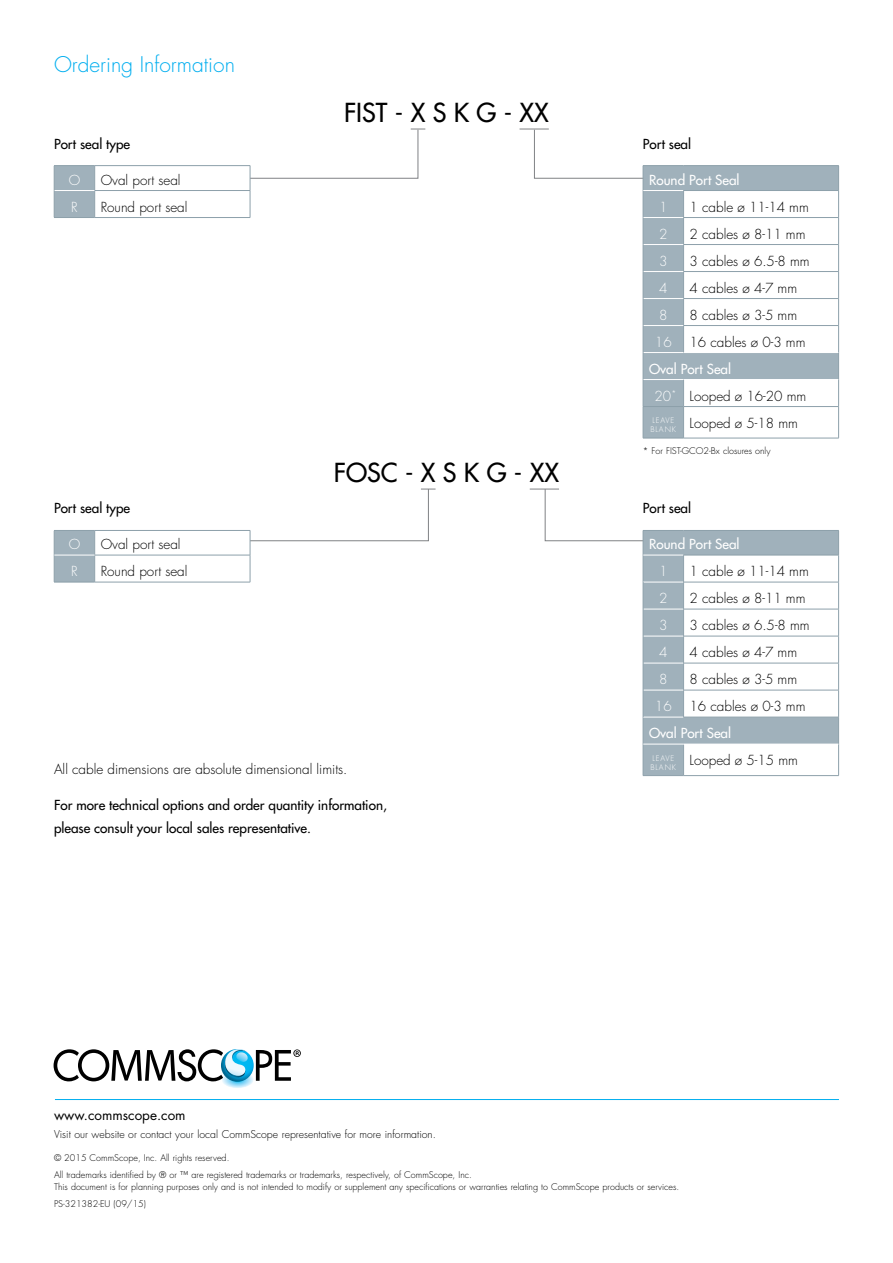
<style>
.page{position:relative;width:893px;height:1263px;background:#fff}
.page>*{position:absolute;margin:0;border:0;box-sizing:border-box;transform-origin:0 0}
.t1{font:500 25.5px "Futura Std";color:#000}
.t2{font:300 21px "Futura Std";color:#00aeef}
.t3{font:300 13.5px/27px "Futura Std";color:#000}
.t4{font:500 13.5px/22.5px "Futura Std";color:#000}
.t5{font:500 13.5px "Futura Std";color:#fff}
.t6{font:300 13.5px "Futura Std";color:#fff}
.t7{font:13.5px "Futura Std";color:#000}
.t8{font:300 10.5px "Futura Std";color:#000}
.t9{font:300 9px/17.4px "Futura Std";color:#000}
.t10{font:300 7.5px "Futura Std";letter-spacing:.12em;color:#fff}
.s1{font-weight:500;color:#fff}
.s2{color:#fff}
</style>
<div class="page">
<hr style="left:519px;top:129px;width:30px;height:1px;background:#808285">
<svg style="left:54px;top:129px;width:371px;height:89px"></svg>
<hr style="left:54px;top:217px;width:41px;height:1px;background:#8da0aa">
<hr style="left:95px;top:582px;width:155px;height:1px;background:#8da0aa">
<hr style="left:54px;top:582px;width:41px;height:1px;background:#8da0aa">
<svg style="left:54px;top:488px;width:382px;height:94px"></svg>
<hr style="left:54px;top:555px;width:40px;height:1px;background:#fff">
<div style="left:644px;top:166px;width:39px;height:272px;background:#a0b1bb"></div>
<hr style="left:643px;top:165px;width:41px;height:1px;background:#8da0aa">
<hr style="left:684px;top:165px;width:155px;height:1px;background:#8da0aa">
<hr style="left:643px;top:298px;width:40px;height:1px;background:#fff">
<hr style="left:643px;top:407px;width:1px;height:31px;background:#8da0aa">
<hr style="left:643px;top:438px;width:41px;height:1px;background:#8da0aa">
<hr style="left:643px;top:271px;width:40px;height:1px;background:#fff">
<hr style="left:643px;top:217px;width:40px;height:1px;background:#fff">
<hr style="left:643px;top:244px;width:40px;height:1px;background:#fff">
<hr style="left:643px;top:325px;width:40px;height:1px;background:#fff">
<hr style="left:684px;top:438px;width:155px;height:1px;background:#8da0aa">
<hr style="left:643px;top:352px;width:41px;height:1px;background:#fff">
<hr style="left:643px;top:190px;width:40px;height:1px;background:#fff">
<hr style="left:643px;top:379px;width:41px;height:1px;background:#fff">
<svg style="left:534px;top:129px;width:116px;height:277px"></svg>
<hr style="left:643px;top:406px;width:41px;height:1px;background:#8da0aa">
<svg style="left:683px;top:166px;width:156px;height:272px"></svg>
<hr style="left:683px;top:217px;width:156px;height:1px;background:#8da0aa">
<div style="left:644px;top:531px;width:39px;height:244px;background:#a0b1bb"></div>
<hr style="left:643px;top:530px;width:41px;height:1px;background:#8da0aa">
<hr style="left:684px;top:530px;width:155px;height:1px;background:#8da0aa">
<hr style="left:643px;top:663px;width:40px;height:1px;background:#fff">
<hr style="left:643px;top:636px;width:40px;height:1px;background:#fff">
<hr style="left:643px;top:582px;width:40px;height:1px;background:#fff">
<hr style="left:643px;top:609px;width:40px;height:1px;background:#fff">
<hr style="left:643px;top:690px;width:40px;height:1px;background:#fff">
<hr style="left:643px;top:744px;width:1px;height:31px;background:#8da0aa">
<hr style="left:643px;top:775px;width:41px;height:1px;background:#8da0aa">
<hr style="left:643px;top:744px;width:41px;height:1px;background:#fff">
<hr style="left:643px;top:555px;width:40px;height:1px;background:#fff">
<hr style="left:643px;top:717px;width:40px;height:1px;background:#fff">
<svg style="left:530px;top:488px;width:126px;height:256px"></svg>
<svg style="left:683px;top:531px;width:156px;height:245px"></svg>
<hr style="left:683px;top:717px;width:156px;height:1px;background:#8da0aa">
<hr style="left:55px;top:1099px;width:784px;height:1px;background:#00aeef">
<svg style="left:54px;top:1049px;width:247px;height:39px"></svg>
<h2 class="t2" style="left:54px;top:52px;width:182px">Ordering Information</h2>
<p class="t4" style="left:54px;top:132px;width:78px">Port seal type</p>
<p class="t6" style="left:69px;top:171px;width:13px">O</p>
<p class="t3" style="left:101px;top:166px;width:81px">Oval port seal</p>
<p class="t6" style="left:71px;top:198px;width:8px">R</p>
<p class="t3" style="left:101px;top:193px;width:88px">Round port seal</p>
<p class="t4" style="left:54px;top:497px;width:78px">Port seal type</p>
<p class="t6" style="left:69px;top:536px;width:13px">O</p>
<p class="t3" style="left:101px;top:531px;width:81px">Oval port seal</p>
<p class="t6" style="left:71px;top:563px;width:8px">R</p>
<p class="t3" style="left:101px;top:558px;width:88px">Round port seal</p>
<h1 class="t1" style="left:344px;top:96px;width:206px">FIST - X S K G - XX</h1>
<h1 class="t1" style="left:334px;top:456px;width:227px">FOSC - X S K G - XX</h1>
<p class="t3" style="left:54px;top:756px;width:295px">All cable dimensions are absolute dimensional limits.</p>
<p class="t4" style="left:54px;top:794px;width:334px">For more technical options and order quantity information, please consult your local sales representative.</p>
<p class="t4" style="left:643px;top:132px;width:50px">Port seal</p>
<p class="t5" style="left:649px;top:171px;width:92px">Round Port Seal</p>
<p class="t6" style="left:659px;top:198px;width:10px">1</p>
<p class="t3" style="left:690px;top:193px;width:121px">1 cable ø 11-14 mm</p>
<p class="t6" style="left:659px;top:225px;width:10px">2</p>
<p class="t3" style="left:690px;top:220px;width:117px">2 cables ø 8-11 mm</p>
<p class="t6" style="left:659px;top:252px;width:10px">3</p>
<p class="t3" style="left:690px;top:247px;width:122px">3 cables ø 6.5-8 mm</p>
<p class="t6" style="left:659px;top:279px;width:10px">4</p>
<p class="t3" style="left:690px;top:274px;width:109px">4 cables ø 4-7 mm</p>
<p class="t6" style="left:659px;top:306px;width:10px">8</p>
<p class="t3" style="left:690px;top:301px;width:109px">8 cables ø 3-5 mm</p>
<p class="t6" style="left:655px;top:333px;width:18px">16</p>
<p class="t3" style="left:690px;top:328px;width:117px">16 cables ø 0-3 mm</p>
<p class="t3" style="left:655px;top:355px;width:153px;text-indent:-6px"><span class="s1">Oval Port Seal<br></span><span class="s2">20</span><sup>*</sup> Looped ø 16-20 mm</p>
<p class="t10" style="left:652px;top:416px;width:23px">LEAVE</p>
<p class="t3" style="left:650px;top:409px;width:149px"><sub>BLANK</sub> Looped ø 5-18 mm</p>
<p class="t9" style="left:643px;top:442px;width:129px">* For FIST-GCO2-Bx closures only</p>
<p class="t4" style="left:643px;top:497px;width:50px">Port seal</p>
<p class="t5" style="left:649px;top:536px;width:92px">Round Port Seal</p>
<p class="t6" style="left:659px;top:563px;width:10px">1</p>
<p class="t3" style="left:690px;top:558px;width:121px">1 cable ø 11-14 mm</p>
<p class="t6" style="left:659px;top:590px;width:10px">2</p>
<p class="t3" style="left:690px;top:585px;width:117px">2 cables ø 8-11 mm</p>
<p class="t6" style="left:659px;top:617px;width:10px">3</p>
<p class="t3" style="left:690px;top:612px;width:122px">3 cables ø 6.5-8 mm</p>
<p class="t6" style="left:659px;top:644px;width:10px">4</p>
<p class="t3" style="left:690px;top:639px;width:109px">4 cables ø 4-7 mm</p>
<p class="t6" style="left:659px;top:671px;width:10px">8</p>
<p class="t3" style="left:690px;top:666px;width:109px">8 cables ø 3-5 mm</p>
<p class="t6" style="left:655px;top:698px;width:18px">16</p>
<p class="t3" style="left:690px;top:693px;width:117px">16 cables ø 0-3 mm</p>
<p class="t5" style="left:649px;top:725px;width:84px">Oval Port Seal</p>
<p class="t10" style="left:652px;top:753px;width:23px">LEAVE</p>
<p class="t3" style="left:650px;top:747px;width:149px"><sub>BLANK</sub> Looped ø 5-15 mm</p>
<p class="t7" style="left:54px;top:1107px;width:133px">www.commscope.com</p>
<p class="t8" style="left:54px;top:1128px;width:383px">Visit our website or contact your local CommScope representative for more information.</p>
<p class="t9" style="left:54px;top:1149px;width:419px">© 2015 CommScope, Inc. All rights reserved.<br>All trademarks identified by ® or ™ are registered trademarks or trademarks, respectively, of CommScope, Inc.</p>
<p class="t9" style="left:54px;top:1178px;width:627px">This document is for planning purposes only and is not intended to modify or supplement any specifications or warranties relating to CommScope products or services.<br>PS-321382-EU (09/15)</p>
</div>
